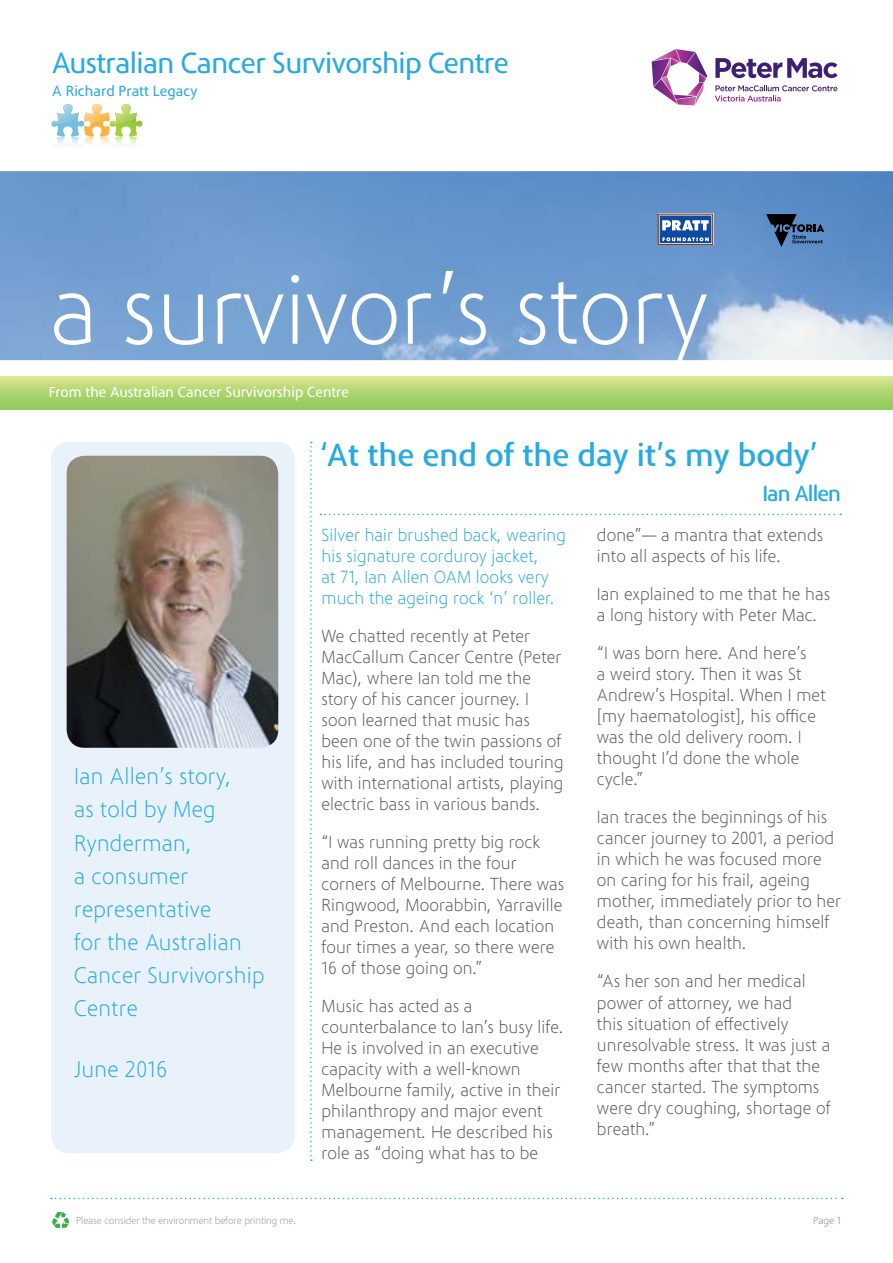
<style>
.page{position:relative;width:893px;height:1263px;background:#fff}
.page>*{position:absolute;margin:0;border:0;box-sizing:border-box;transform-origin:0 0}
.t1{font:300 100.5px "Phoenica";letter-spacing:-.02em;color:#fff}
.t2{font:500 33px "Phoenica";color:#27aae1}
.t3{font:30.15px "Phoenica";letter-spacing:-.02em;color:#27aae1}
.t4{font:300 23.25px/33px "Phoenica";color:#27aae1}
.t5{font:500 22.5px "Phoenica";letter-spacing:-.04em;color:#27aae1}
.t6{font:300 18px/21px "Phoenica";letter-spacing:-.005em;color:#58595b}
.t7{font:300 18px/21px "Phoenica";letter-spacing:-.005em;color:#27aae1}
.t8{font:15.15px "Phoenica";color:#27aae1}
.t9{font:15px "Phoenica";color:#fff}
.t10{font:300 10.5px "Phoenica";letter-spacing:-.02em;color:#939598}
.t11{font:300 10.5px "Phoenica";color:#808285}
</style>
<div class="page">
<img style="left:0;top:171px;width:893px;height:189px">
<svg style="left:766px;top:214px;width:58px;height:33px;background:#3d5d84"></svg>
<div style="left:658px;top:213px;width:55px;height:32px;background:#d3b1a0"></div>
<svg style="left:658px;top:214px;width:55px;height:31px;background:#6381b0"></svg>
<svg style="left:715px;top:58px;width:122px;height:20px"></svg>
<svg style="left:715px;top:85px;width:122px;height:17px"></svg>
<svg style="left:652px;top:49px;width:55px;height:56px"></svg>
<svg style="left:51px;top:104px;width:91px;height:42px"></svg>
<svg style="left:52px;top:1212px;width:17px;height:17px"></svg>
<svg style="left:0;top:376px;width:893px;height:33px;background:#b2d673"></svg>
<div style="left:51px;top:442px;width:244px;height:711px;background:#e9f2fb;border-radius:18px"></div>
<svg style="left:51px;top:1198px;width:792px;height:1px"></svg>
<img style="left:67px;top:456px;width:211px;height:292px">
<svg style="left:320px;top:514px;width:521px;height:1px"></svg>
<svg style="left:310px;top:442px;width:2px;height:719px"></svg>
<h3 class="t3" style="left:52px;top:46px;width:459px">Australian Cancer Survivorship Centre</h3>
<p class="t8" style="left:52px;top:82px;width:147px">A Richard Pratt Legacy</p>
<h1 class="t1" style="left:50px;top:255px;width:661px">a survivor’s story</h1>
<p class="t9" style="left:49px;top:384px;width:302px">From the Australian Cancer Survivorship Centre</p>
<p class="t4" style="left:74px;top:761px;width:192px">Ian Allen’s story,<br>as told by Meg<br>Rynderman,<br>a consumer representative<br>for the Australian<br>Cancer Survivorship<br>Centre</p>
<p class="t4" style="left:74px;top:1053px;width:95px">June 2016</p>
<h2 class="t2" style="left:320px;top:436px;width:500px">‘At the end of the day it’s my body’</h2>
<p class="t5" style="left:762px;top:481px;width:80px">Ian Allen</p>
<p class="t7" style="left:321px;top:525px;width:246px">Silver hair brushed back, wearing his signature corduroy jacket,<br>at 71, Ian Allen OAM looks very much the ageing rock ‘n’ roller.</p>
<p class="t6" style="left:321px;top:626px;width:244px">We chatted recently at Peter<br>MacCallum Cancer Centre (Peter<br>Mac), where Ian told me the story of his cancer journey. I soon learned that music has been one of the twin passions of his life, and has included touring with international artists, playing electric bass in various bands.</p>
<p class="t6" style="left:321px;top:832px;width:244px">“I was running pretty big rock and roll dances in the four corners of Melbourne. There was<br>Ringwood, Moorabbin, Yarraville and Preston. And each location four times a year, so there were<br>16 of those going on.”</p>
<p class="t6" style="left:321px;top:996px;width:244px">Music has acted as a counterbalance to Ian’s busy life.<br>He is involved in an executive capacity with a well-known<br>Melbourne family, active in their philanthropy and major event management. He described his role as “doing what has to be</p>
<p class="t6" style="left:597px;top:525px;width:228px">done”— a mantra that extends into all aspects of his life.</p>
<p class="t6" style="left:597px;top:584px;width:235px">Ian explained to me that he has a long history with Peter Mac.</p>
<p class="t6" style="left:597px;top:643px;width:230px">“I was born here. And here’s<br>a weird story. Then it was St<br>Andrew’s Hospital. When I met [my haematologist], his office was the old delivery room. I thought I’d done the whole cycle.”</p>
<p class="t6" style="left:597px;top:807px;width:246px">Ian traces the beginnings of his cancer journey to 2001, a period in which he was focused more on caring for his frail, ageing mother, immediately prior to her death, than concerning himself with his own health.</p>
<p class="t6" style="left:597px;top:971px;width:235px">“As her son and her medical power of attorney, we had<br>this situation of effectively unresolvable stress. It was just a few months after that that the cancer started. The symptoms were dry coughing, shortage of breath.”</p>
<p class="t10" style="left:76px;top:1215px;width:222px">Please consider the environment before printing me.</p>
<p class="t11" style="left:813px;top:1215px;width:29px">Page 1</p>
</div>
